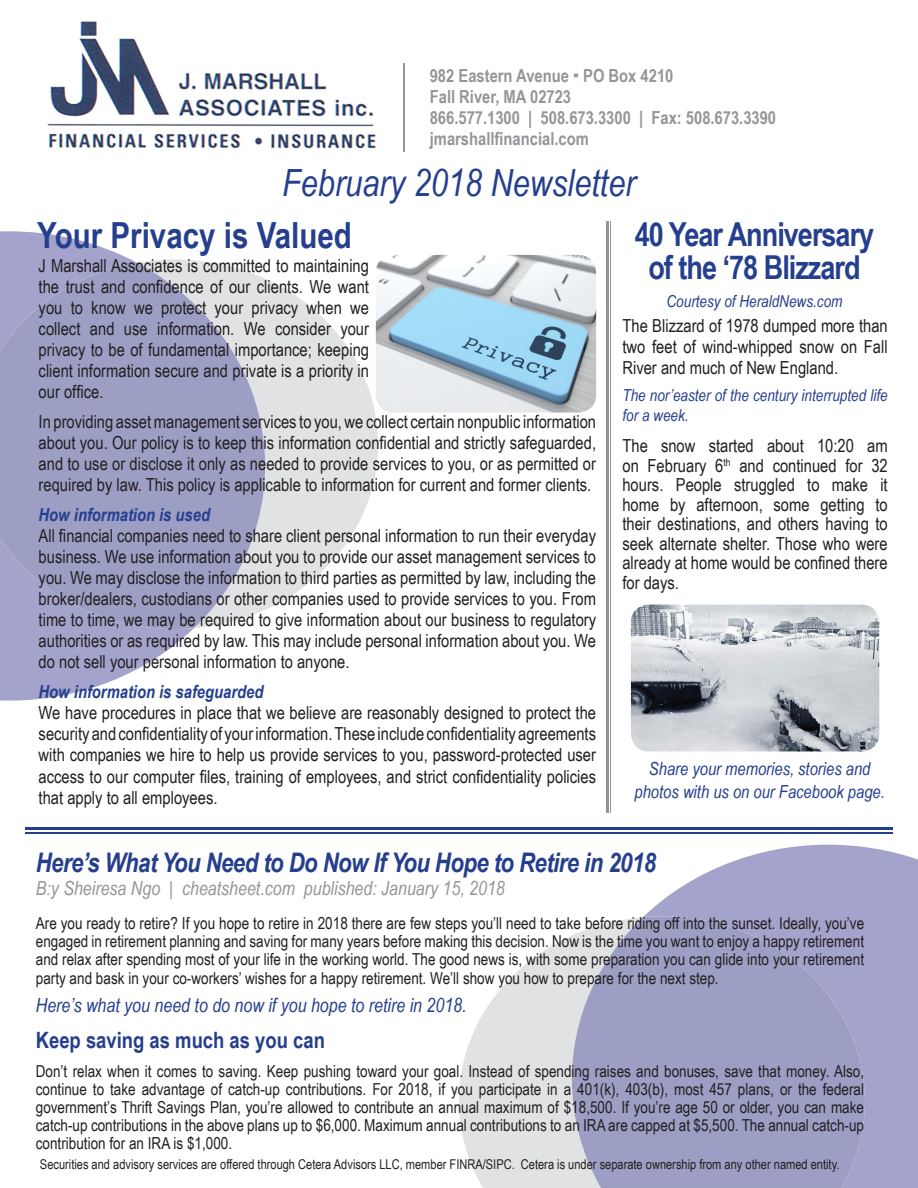
<style>
.page{position:relative;width:918px;height:1188px;background:#fff}
.page>*{position:absolute;margin:0;border:0;box-sizing:border-box;transform-origin:0 0}
.t1{font:italic 37.5px "Arial Narrow";color:#253f8e}
.t2{font:700 36px "Arial Narrow";color:#253f8e}
.t3{font:700 33px/33px "Arial Narrow";letter-spacing:-.03em;color:#253f8e;text-align:center}
.t4{font:italic 700 27px "Arial Narrow";letter-spacing:-.02em;color:#253f8e}
.t5{font:700 22.5px "Arial Narrow";color:#253f8e}
.t6{font:italic 19.5px "Arial Narrow";color:#939598}
.t7{font:italic 19.5px "Arial Narrow";color:#253f8e}
.t8{font:18px/21px "Arial Narrow";color:#231f20;text-align:justify}
.t9{font:700 18px/21px "Arial Narrow";color:#939598}
.t10{font:italic 18px/22.5px "Arial Narrow";color:#253f8e;text-align:center}
.t11{font:italic 700 18px "Arial Narrow";color:#253f8e}
.t12{font:16.5px/18px "Arial Narrow";color:#231f20;text-align:justify}
.t13{font:italic 16.5px/19.8px "Arial Narrow";color:#253f8e}
.t14{font:13.5px "Arial Narrow";color:#231f20}
.s1{font-family:"Arial";font-weight:900}
</style>
<div class="page">
<svg style="left:194px;top:260px;width:184px;height:350px;fill:#e1e2e4"></svg>
<svg style="left:0;top:231px;width:194px;height:470px;fill:#a3a3cb"></svg>
<svg style="left:0;top:263px;width:265px;height:366px;background:#a4a6c8"></svg>
<svg style="left:459px;top:935px;width:113px;height:253px;fill:#e1e2e4"></svg>
<svg style="left:644px;top:845px;width:274px;height:343px;background:#afafd1"></svg>
<div style="left:572px;top:916px;width:293px;height:272px;background:#9c9ec4"></div>
<img style="left:47px;top:21px;width:329px;height:128px">
<hr style="left:403px;top:63px;width:2px;height:89px;background:#939598">
<hr style="left:25px;top:827px;width:868px;height:3px;background:#253f8e">
<hr style="left:25px;top:832px;width:868px;height:1px;background:#253f8e">
<img style="left:376px;top:255px;width:220px;height:158px">
<img style="left:631px;top:605px;width:248px;height:147px">
<hr style="left:611px;top:222px;width:1px;height:591px;background:#939598">
<hr style="left:607px;top:222px;width:2px;height:591px;background:#939598">
<p class="t9" style="left:430px;top:64px;width:348px">982 Eastern Avenue <span class="s1">∙</span> PO Box 4210<br>Fall River, MA 02723<br>866.577.1300 | 508.673.3300 | Fax: 508.673.3390 jmarshallfinancial.com</p>
<h1 class="t1" style="left:282px;top:157px;width:355px">February 2018 Newsletter</h1>
<h2 class="t2" style="left:37px;top:208px;width:316px">Your Privacy is Valued</h2>
<p class="t8" style="left:39px;top:255px;width:332px">J Marshall Associates is committed to maintaining the trust and confidence of our clients. We want you to know we protect your privacy when we collect and use information. We consider your privacy to be of fundamental importance; keeping client information secure and private is a priority in our office.</p>
<p class="t8" style="left:39px;top:411px;width:559px">In providing asset management services to you, we collect certain nonpublic information about you. Our policy is to keep this information confidential and strictly safeguarded, and to use or disclose it only as needed to provide services to you, or as permitted or required by law. This policy is applicable to information for current and former clients.</p>
<p class="t11" style="left:39px;top:502px;width:173px">How information is used</p>
<p class="t8" style="left:39px;top:525px;width:559px">All financial companies need to share client personal information to run their everyday business. We use information about you to provide our asset management services to you. We may disclose the information to third parties as permitted by law, including the broker/dealers, custodians or other companies used to provide services to you. From time to time, we may be required to give information about our business to regulatory authorities or as required by law. This may include personal information about you. We do not sell your personal information to anyone.</p>
<p class="t11" style="left:39px;top:679px;width:226px">How information is safeguarded</p>
<p class="t8" style="left:39px;top:702px;width:559px">We have procedures in place that we believe are reasonably designed to protect the security and confidentiality of your information. These include confidentiality agreements with companies we hire to help us provide services to you, password-protected user access to our computer files, training of employees, and strict confidentiality policies that apply to all employees.</p>
<h3 class="t3" style="left:635px;top:216px;width:241px">40 Year Anniversary of the ‘78 Blizzard</h3>
<p class="t13" style="left:667px;top:291px;width:177px">Courtesy of HeraldNews.com</p>
<p class="t8" style="left:622px;top:315px;width:267px">The Blizzard of 1978 dumped more than two feet of wind-whipped snow on Fall River and much of New England.</p>
<p class="t13" style="left:622px;top:385px;width:267px">The nor’easter of the century interrupted life for a week.</p>
<p class="t8" style="left:622px;top:436px;width:267px;line-height:19.5px">The snow started about 10:20 am on February 6<sup>th</sup> and continued for 32 hours. People struggled to make it home by afternoon, some getting to their destinations, and others having to seek alternate shelter. Those who were already at home would be confined there for days.</p>
<p class="t10" style="left:635px;top:757px;width:252px">Share your memories, stories and photos with us on our Facebook page.</p>
<h3 class="t4" style="left:36px;top:842px;width:622px">Here’s What You Need to Do Now If You Hope to Retire in 2018</h3>
<p class="t6" style="left:36px;top:875px;width:471px">B:y Sheiresa Ngo | cheatsheet.com published: January 15, 2018</p>
<p class="t12" style="left:36px;top:914px;width:830px">Are you ready to retire? If you hope to retire in 2018 there are few steps you’ll need to take before riding off into the sunset. Ideally, you’ve engaged in retirement planning and saving for many years before making this decision. Now is the time you want to enjoy a happy retirement and relax after spending most of your life in the working world. The good news is, with some preparation you can glide into your retirement party and bask in your co-workers’ wishes for a happy retirement. We’ll show you how to prepare for the next step.</p>
<p class="t7" style="left:36px;top:992px;width:432px">Here’s what you need to do now if you hope to retire in 2018.</p>
<p class="t5" style="left:36px;top:1023px;width:291px">Keep saving as much as you can</p>
<p class="t12" style="left:36px;top:1061px;width:830px">Don’t relax when it comes to saving. Keep pushing toward your goal. Instead of spending raises and bonuses, save that money. Also, continue to take advantage of catch-up contributions. For 2018, if you participate in a 401(k), 403(b), most 457 plans, or the federal government’s Thrift Savings Plan, you’re allowed to contribute an annual maximum of $18,500. If you’re age 50 or older, you can make catch-up contributions in the above plans up to $6,000. Maximum annual contributions to an IRA are capped at $5,500. The annual catch-up contribution for an IRA is $1,000.</p>
<p class="t14" style="left:40px;top:1155px;width:801px">Securities and advisory services are offered through Cetera Advisors LLC, member FINRA/SIPC. Cetera is under separate ownership from any other named entity.</p>
</div>
